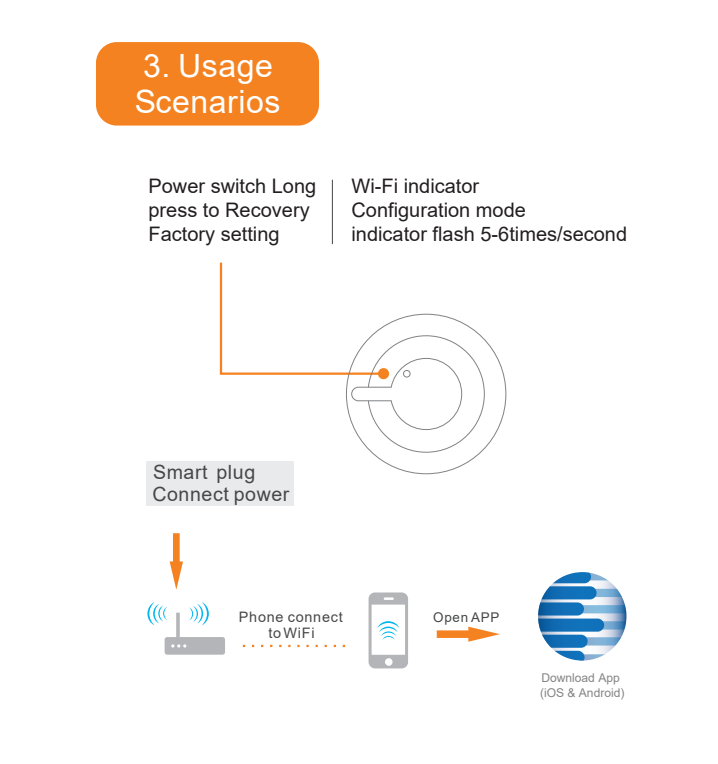
<style>
.page{position:relative;width:718px;height:764px;background:#fff}
.page>*{position:absolute;margin:0;border:0;box-sizing:border-box;transform-origin:0 0}
.t1{font:32px/35.6px "Arial";letter-spacing:.015em;color:#fff}
.t2{font:20px/24px "Arial";color:#231f20}
.t3{font:19.6px/22px "Arial";letter-spacing:.03em;color:#464748}
.t4{font:14.4px/16px "Arial";letter-spacing:.055em;color:#464748;text-align:center}
.t5{font:13.6px "Arial";letter-spacing:.055em;color:#464748}
.t6{font:12px/15.2px "Arial";color:#848484}
</style>
<div class="page">
<div style="left:146px;top:461px;width:148px;height:44px;background:#e9eaeb"></div>
<div style="left:96px;top:42px;width:223px;height:83px;background:#f58220;border-radius:21px"></div>
<svg style="left:368px;top:592px;width:40px;height:76px"></svg>
<svg style="left:147px;top:602px;width:78px;height:52px"></svg>
<svg style="left:243px;top:644px;width:103px;height:2px"></svg>
<svg style="left:170px;top:533px;width:13px;height:56px"></svg>
<svg style="left:437px;top:626px;width:63px;height:15px"></svg>
<hr style="left:332px;top:180px;width:1px;height:64px;background:#464748">
<svg style="left:538px;top:572px;width:88px;height:88px"></svg>
<svg style="left:538px;top:572px;width:88px;height:88px;background:#619ccb"></svg>
<svg style="left:219px;top:262px;width:266px;height:191px"></svg>
<h1 class="t1" style="left:135px;top:48px;width:147px">3. Usage<br>Scenarios</h1>
<p class="t2" style="left:148px;top:173px;width:169px">Power switch Long press to Recovery<br>Factory setting</p>
<p class="t2" style="left:351px;top:173px;width:277px">Wi-Fi indicator<br>Configuration mode<br>indicator flash 5-6times/second</p>
<p class="t3" style="left:152px;top:460px;width:138px">Smart plug<br>Connect power</p>
<p class="t4" style="left:239px;top:608px;width:106px">Phone connect toWiFi</p>
<p class="t5" style="left:433px;top:607px;width:68px">Open APP</p>
<p class="t6" style="left:540px;top:669px;width:86px">Download App (iOS &amp; Android)</p>
</div>
